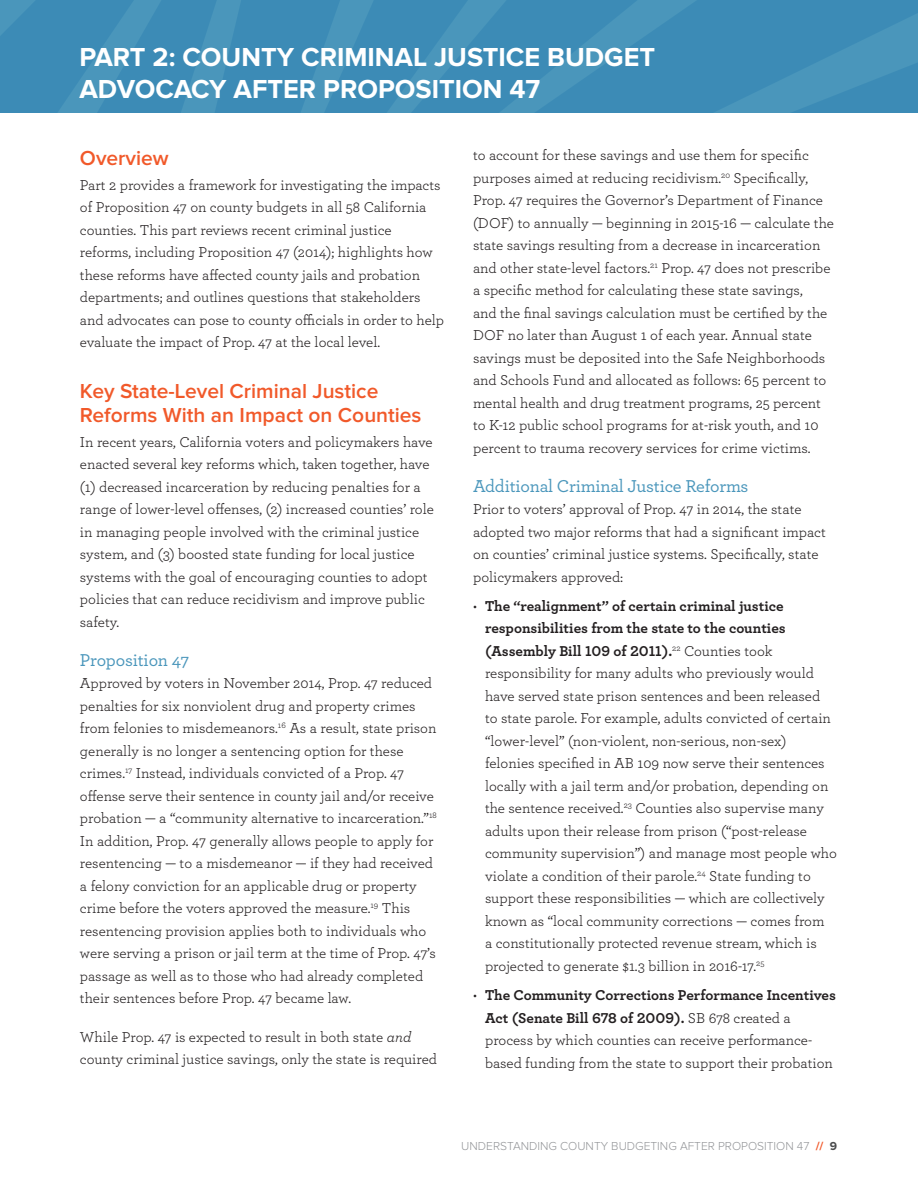
<style>
.page{position:relative;width:918px;height:1188px;background:#fff}
.page>*{position:absolute;margin:0;border:0;box-sizing:border-box;transform-origin:0 0}
.t1{font:700 27px/32.4px "Proxima Nova";color:#fff}
.t2{font:600 21px/24px "Proxima Nova";color:#f1592a}
.t3{font:500 18px "Archer";letter-spacing:-.01em;color:#4a96bb}
.t4{font:15px/22.5px "Archer";color:#231f20}
.t5{font:15px/22.5px "Archer Bold LF";color:#231f20}
.t6{font:300 12px "Proxima Nova";color:#939598}
.s1{font-style:italic}
.s2{font-family:"Archer"}
.s3{font-weight:700;color:#f1592a}
.s4{font-weight:700;color:#4b4c4d}
</style>
<div class="page">
<svg style="left:0;top:0;width:918px;height:112px;background:#3f8db7"></svg>
<h1 class="t1" style="left:80px;top:41px;width:577px">PART 2: COUNTY CRIMINAL JUSTICE BUDGET<br>ADVOCACY AFTER PROPOSITION 47</h1>
<h2 class="t2" style="left:80px;top:147px;width:90px">Overview</h2>
<p class="t4" style="left:80px;top:173px;width:366px">Part 2 provides a framework for investigating the impacts of Proposition 47 on county budgets in all 58 California counties. This part reviews recent criminal justice reforms, including Proposition 47 (2014); highlights how these reforms have affected county jails and probation departments; and outlines questions that stakeholders and advocates can pose to county officials in order to help evaluate the impact of Prop. 47 at the local level.</p>
<h2 class="t2" style="left:80px;top:380px;width:343px">Key State-Level Criminal Justice<br>Reforms With an Impact on Counties</h2>
<p class="t4" style="left:80px;top:430px;width:355px">In recent years, California voters and policymakers have enacted several key reforms which, taken together, have (1) decreased incarceration by reducing penalties for a range of lower-level offenses, (2) increased counties’ role in managing people involved with the criminal justice system, and (3) boosted state funding for local justice systems with the goal of encouraging counties to adopt policies that can reduce recidivism and improve public safety.</p>
<p class="t3" style="left:80px;top:647px;width:111px">Proposition 47</p>
<p class="t4" style="left:80px;top:671px;width:358px">Approved by voters in November 2014, Prop. 47 reduced penalties for six nonviolent drug and property crimes from felonies to misdemeanors.<sup>16</sup> As a result, state prison generally is no longer a sentencing option for these crimes.<sup>17</sup> Instead, individuals convicted of a Prop. 47 offense serve their sentence in county jail and/or receive probation — a “community alternative to incarceration.”<sup>18<br></sup>In addition, Prop. 47 generally allows people to apply for resentencing — to a misdemeanor — if they had received a felony conviction for an applicable drug or property crime before the voters approved the measure.<sup>19</sup> This resentencing provision applies both to individuals who were serving a prison or jail term at the time of Prop. 47’s passage as well as to those who had already completed their sentences before Prop. 47 became law.</p>
<p class="t4" style="left:80px;top:1025px;width:359px">While Prop. 47 is expected to result in both state <span class="s1">and </span>county criminal justice savings, only the state is required</p>
<p class="t4" style="left:473px;top:144px;width:362px">to account for these savings and use them for specific purposes aimed at reducing recidivism.<sup>20</sup> Specifically, Prop. 47 requires the Governor’s Department of Finance (DOF) to annually — beginning in 2015-16 — calculate the state savings resulting from a decrease in incarceration and other state-level factors.<sup>21</sup> Prop. 47 does not prescribe a specific method for calculating these state savings,<br>and the final savings calculation must be certified by the DOF no later than August 1 of each year. Annual state savings must be deposited into the Safe Neighborhoods and Schools Fund and allocated as follows: 65 percent to mental health and drug treatment programs, 25 percent to K-12 public school programs for at-risk youth, and 10 percent to trauma recovery services for crime victims.</p>
<p class="t3" style="left:473px;top:473px;width:277px">Additional Criminal Justice Reforms</p>
<p class="t4" style="left:473px;top:497px;width:354px">Prior to voters’ approval of Prop. 47 in 2014, the state adopted two major reforms that had a significant impact on counties’ criminal justice systems. Specifically, state policymakers approved:</p>
<p class="t5" style="left:485px;top:594px;width:302px;text-indent:-12px"><span class="s2">•</span> The “realignment” of certain criminal justice responsibilities from the state to the counties (Assembly Bill 109 of 2011).<sup>22</sup> <span class="s2">Counties took</span></p>
<p class="t4" style="left:485px;top:661px;width:353px">responsibility for many adults who previously would have served state prison sentences and been released<br>to state parole. For example, adults convicted of certain “lower-level” (non-violent, non-serious, non-sex) felonies specified in AB 109 now serve their sentences locally with a jail term and/or probation, depending on the sentence received.<sup>23</sup> Counties also supervise many adults upon their release from prison (“post-release community supervision”) and manage most people who violate a condition of their parole.<sup>24</sup> State funding to support these responsibilities — which are collectively known as “local community corrections — comes from<br>a constitutionally protected revenue stream, which is projected to generate $1.3 billion in 2016-17.<sup>25</sup></p>
<p class="t5" style="left:485px;top:984px;width:352px;text-indent:-12px"><span class="s2">•</span> The Community Corrections Performance Incentives<br>Act (Senate Bill 678 of 2009). <span class="s2">SB 678 created a</span></p>
<p class="t4" style="left:485px;top:1028px;width:349px">process by which counties can receive performance&shy;based funding from the state to support their probation</p>
<p class="t6" style="left:461px;top:1139px;width:377px">UNDERSTANDING COUNTY BUDGETING AFTER PROPOSITION 47 <span class="s3">//</span> <span class="s4">9</span></p>
</div>
